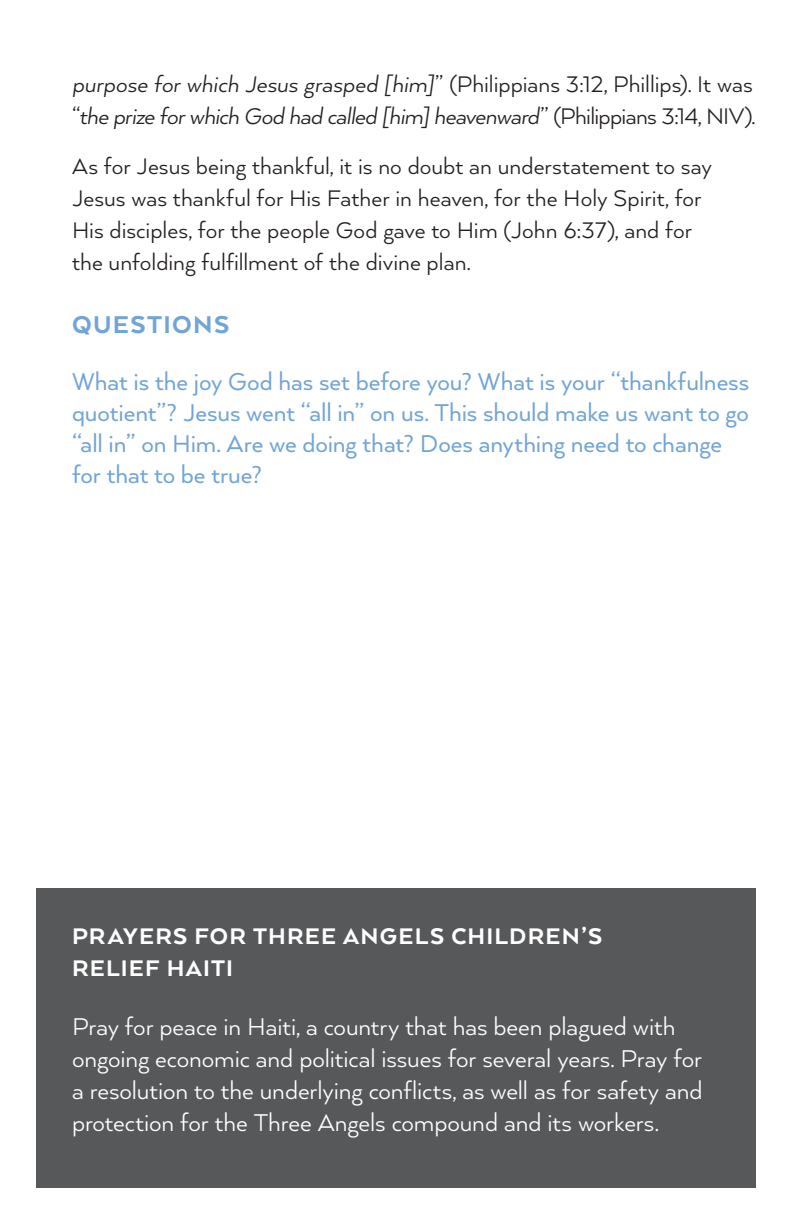
<style>
.page{position:relative;width:792px;height:1224px;background:#fff}
.page>*{position:absolute;margin:0;border:0;box-sizing:border-box;transform-origin:0 0}
.t1{font:28px/32px "Arquitecta";letter-spacing:-.005em;color:#fff}
.t2{font:28px/31px "Arquitecta";letter-spacing:-.005em;color:#71a4d7}
.t3{font:800 28px "Arquitecta";letter-spacing:.05em;color:#71a4d7}
.t4{font:26px/32px "Arquitecta";color:#231f20}
.t5{font:italic 26px/32px "Arquitecta";letter-spacing:-.025em;color:#231f20}
.t6{font:800 26px/32px "Arquitecta";letter-spacing:.045em;color:#fff}
.s1{font-style:normal}
</style>
<div class="page">
<div style="left:36px;top:888px;width:720px;height:300px;background:#57585a"></div>
<p class="t5" style="left:72px;top:67px;width:685px">purpose for which Jesus grasped [him]<span class="s1">” (Philippians 3:12, Phillips). It was “</span>the prize for which God had called [him] heavenward<span class="s1">” (Philippians 3:14, NIV).</span></p>
<p class="t4" style="left:72px;top:149px;width:642px">As for Jesus being thankful, it is no doubt an understatement to say Jesus was thankful for His Father in heaven, for the Holy Spirit, for His disciples, for the people God gave to Him (John 6:37), and for the unfolding fulfillment of the divine plan.</p>
<p class="t3" style="left:72px;top:307px;width:159px">QUESTIONS</p>
<p class="t2" style="left:72px;top:366px;width:679px">What is the joy God has set before you? What is your “thankfulness quotient”? Jesus went “all in” on us. This should make us want to go “all in” on Him. Are we doing that? Does anything need to change for that to be true?</p>
<p class="t6" style="left:72px;top:919px;width:532px">PRAYERS FOR THREE ANGELS CHILDREN’S<br>RELIEF HAITI</p>
<p class="t1" style="left:72px;top:1010px;width:632px">Pray for peace in Haiti, a country that has been plagued with ongoing economic and political issues for several years. Pray for a resolution to the underlying conflicts, as well as for safety and protection for the Three Angels compound and its workers.</p>
</div>
